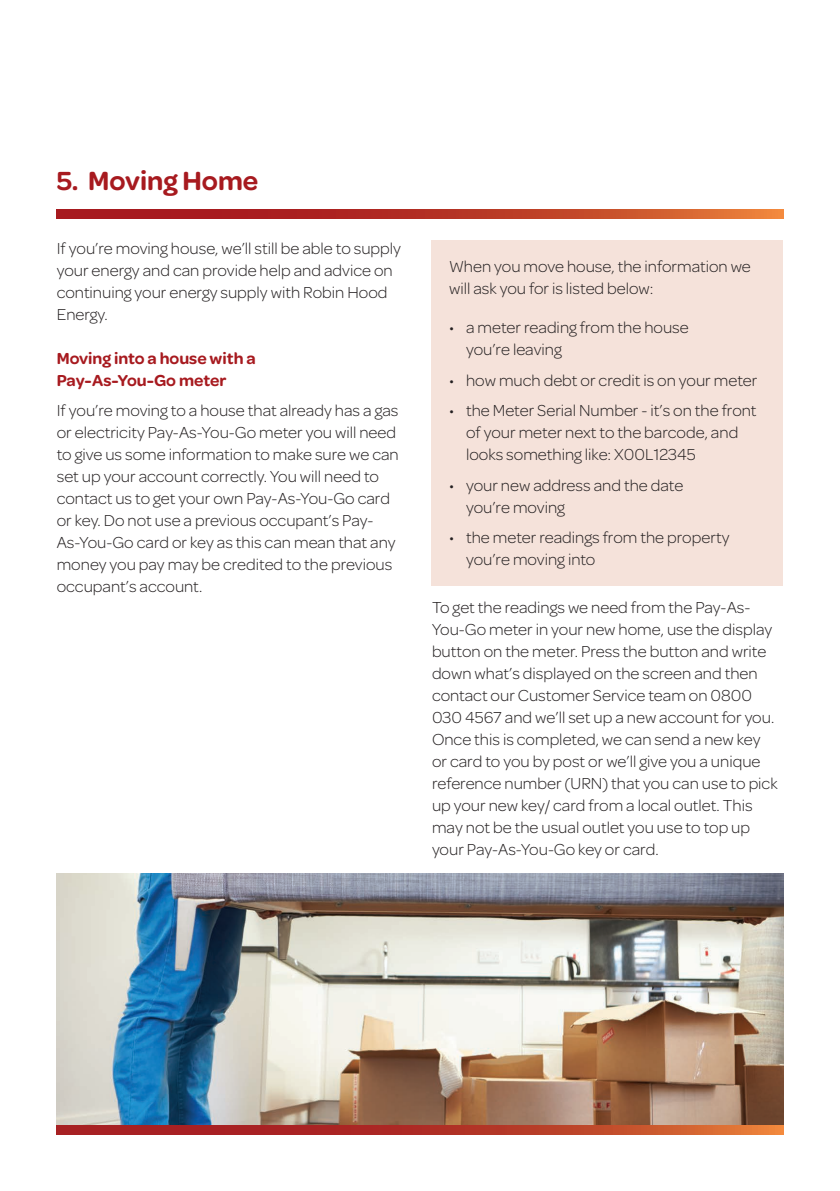
<style>
.page{position:relative;width:840px;height:1191px;background:#fff}
.page>*{position:absolute;margin:0;border:0;box-sizing:border-box;transform-origin:0 0}
.t1{font:600 28px "Omnes";color:#a71a1f}
.t2{font:300 17px/22px "Omnes";color:#231f20}
.t3{font:600 17px/22px "Omnes";color:#a71a1f}
</style>
<div class="page">
<div style="left:431px;top:240px;width:351px;height:345px;background:#f5e2da"></div>
<img style="left:57px;top:873px;width:725px;height:252px">
<svg style="left:57px;top:1125px;width:725px;height:9px;background:#b73928"></svg>
<svg style="left:57px;top:210px;width:725px;height:8px;background:#ba3926"></svg>
<h1 class="t1" style="left:57px;top:160px;width:203px">5. Moving Home</h1>
<p class="t2" style="left:57px;top:236px;width:345px">If you’re moving house, we’ll still be able to supply your energy and can provide help and advice on continuing your energy supply with Robin Hood Energy.</p>
<p class="t3" style="left:57px;top:346px;width:200px">Moving into a house with a<br>Pay-As-You-Go meter</p>
<p class="t2" style="left:57px;top:399px;width:343px">If you’re moving to a house that already has a gas or electricity Pay-As-You-Go meter you will need to give us some information to make sure we can set up your account correctly. You will need to contact us to get your own Pay-As-You-Go card or key. Do not use a previous occupant’s Pay-As-You-Go card or key as this can mean that any money you pay may be credited to the previous occupant’s account.</p>
<p class="t2" style="left:449px;top:255px;width:303px">When you move house, the information we will ask you for is listed below:</p>
<p class="t2" style="left:466px;top:316px;width:224px;text-indent:-17px">• a meter reading from the house you’re leaving</p>
<p class="t2" style="left:449px;top:368px;width:309px">• how much debt or credit is on your meter</p>
<p class="t2" style="left:466px;top:399px;width:292px;text-indent:-17px">• the Meter Serial Number - it’s on the front of your meter next to the barcode, and looks something like: X00L12345</p>
<p class="t2" style="left:466px;top:473px;width:218px;text-indent:-17px">• your new address and the date you’re moving</p>
<p class="t2" style="left:466px;top:526px;width:265px;text-indent:-17px">• the meter readings from the property you’re moving into</p>
<p class="t2" style="left:432px;top:596px;width:347px">To get the readings we need from the Pay-As-You-Go meter in your new home, use the display button on the meter. Press the button and write down what’s displayed on the screen and then contact our Customer Service team on 0800<br>030 4567 and we’ll set up a new account for you.<br>Once this is completed, we can send a new key or card to you by post or we’ll give you a unique reference number (URN) that you can use to pick up your new key/ card from a local outlet. This may not be the usual outlet you use to top up your Pay-As-You-Go key or card.</p>
</div>
